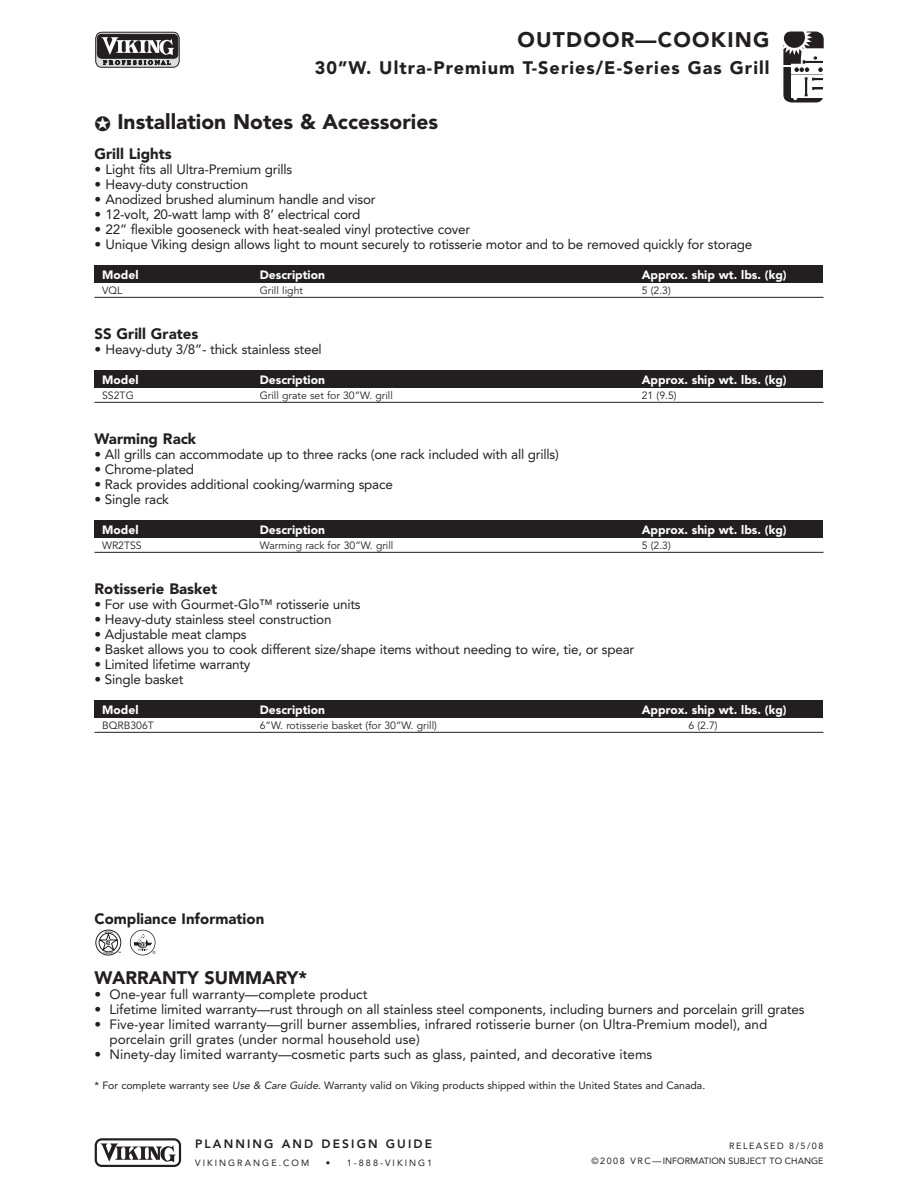
<style>
.page{position:relative;width:918px;height:1188px;background:#fff}
.page>*{position:absolute;margin:0;border:0;box-sizing:border-box;transform-origin:0 0}
.t1{font:900 21px "Avenir";color:#231f20}
.t2{font:900 21px "Avenir";letter-spacing:.06em;color:#231f20}
.t3{font:900 18px "Avenir";letter-spacing:.06em;color:#231f20}
.t4{font:900 18px "Avenir";color:#231f20}
.t5{font:900 15px "Avenir";color:#231f20}
.t6{font:13.5px/15px "Avenir";letter-spacing:-.015em;color:#231f20}
.t7{font:900 12px "Avenir";color:#fff}
.t8{font:800 12px "Avenir";letter-spacing:.175em;color:#231f20}
.t9{font:10.5px "Avenir";color:#231f20}
.t10{font:10.5px "Avenir";color:#231f20}
.t11{font:9px/15px "Avenir";color:#231f20;text-align:right}
.t12{font:9px "Avenir";letter-spacing:.23em;color:#231f20}
.s1{font-style:italic}
</style>
<div class="page">
<svg style="left:130px;top:930px;width:25px;height:25px"></svg>
<svg style="left:131px;top:930px;width:24px;height:25px"></svg>
<svg style="left:134px;top:932px;width:21px;height:22px"></svg>
<div style="left:96px;top:930px;width:25px;height:25px;border:1px solid #231f20;border-radius:50%"></div>
<svg style="left:98px;top:931px;width:23px;height:23px"></svg>
<div style="left:99px;top:933px;width:19px;height:19px;border:1px solid #231f20;border-radius:50%"></div>
<svg style="left:783px;top:31px;width:41px;height:71px"></svg>
<hr style="left:823px;top:58px;width:2px;height:35px;background:#fff">
<svg style="left:95px;top:1138px;width:86px;height:29px"></svg>
<svg style="left:95px;top:32px;width:85px;height:36px;background:#6f6c6d"></svg>
<div style="left:94px;top:266px;width:730px;height:17px;background:#231f20"></div>
<hr style="left:94px;top:297px;width:730px;height:1px;background:#231f20">
<div style="left:94px;top:371px;width:730px;height:17px;background:#231f20"></div>
<hr style="left:94px;top:402px;width:730px;height:1px;background:#231f20">
<div style="left:94px;top:521px;width:730px;height:17px;background:#231f20"></div>
<hr style="left:94px;top:552px;width:730px;height:1px;background:#231f20">
<div style="left:94px;top:701px;width:730px;height:17px;background:#231f20"></div>
<hr style="left:94px;top:732px;width:730px;height:1px;background:#231f20">
<h1 class="t2" style="left:517px;top:31px;width:254px">OUTDOOR—COOKING</h1>
<h2 class="t3" style="left:315px;top:60px;width:456px">30”W. Ultra-Premium T-Series/E-Series Gas Grill</h2>
<h1 class="t1" style="left:94px;top:113px;width:345px">✪ Installation Notes &amp; Accessories</h1>
<p class="t5" style="left:94px;top:148px;width:79px">Grill Lights</p>
<p class="t6" style="left:94px;top:163px;width:199px">• Light fits all Ultra-Premium grills</p>
<p class="t6" style="left:94px;top:178px;width:155px">• Heavy-duty construction</p>
<p class="t6" style="left:94px;top:193px;width:283px">• Anodized brushed aluminum handle and visor</p>
<p class="t6" style="left:95px;top:208px;width:267px">• 12-volt, 20-watt lamp with 8’ electrical cord</p>
<p class="t6" style="left:95px;top:223px;width:377px">• 22” flexible gooseneck with heat-sealed vinyl protective cover</p>
<p class="t6" style="left:95px;top:238px;width:660px">• Unique Viking design allows light to mount securely to rotisserie motor and to be removed quickly for storage</p>
<p class="t7" style="left:102px;top:269px;width:38px">Model</p>
<p class="t7" style="left:260px;top:269px;width:67px">Description</p>
<p class="t7" style="left:642px;top:269px;width:146px">Approx. ship wt. lbs. (kg)</p>
<p class="t9" style="left:102px;top:286px;width:22px">VQL</p>
<p class="t9" style="left:260px;top:286px;width:45px">Grill light</p>
<p class="t9" style="left:642px;top:286px;width:31px">5 (2.3)</p>
<p class="t5" style="left:94px;top:328px;width:105px">SS Grill Grates</p>
<p class="t6" style="left:94px;top:343px;width:229px">• Heavy-duty 3/8”- thick stainless steel</p>
<p class="t7" style="left:102px;top:374px;width:38px">Model</p>
<p class="t7" style="left:260px;top:374px;width:67px">Description</p>
<p class="t7" style="left:642px;top:374px;width:146px">Approx. ship wt. lbs. (kg)</p>
<p class="t9" style="left:102px;top:391px;width:33px">SS2TG</p>
<p class="t9" style="left:260px;top:391px;width:135px">Grill grate set for 30”W. grill</p>
<p class="t9" style="left:642px;top:391px;width:36px">21 (9.5)</p>
<p class="t5" style="left:94px;top:433px;width:103px">Warming Rack</p>
<p class="t6" style="left:94px;top:448px;width:466px">• All grills can accommodate up to three racks (one rack included with all grills)</p>
<p class="t6" style="left:95px;top:463px;width:101px">• Chrome-plated</p>
<p class="t6" style="left:95px;top:478px;width:300px">• Rack provides additional cooking/warming space</p>
<p class="t6" style="left:95px;top:493px;width:76px">• Single rack</p>
<p class="t7" style="left:102px;top:524px;width:38px">Model</p>
<p class="t7" style="left:260px;top:524px;width:67px">Description</p>
<p class="t7" style="left:642px;top:524px;width:146px">Approx. ship wt. lbs. (kg)</p>
<p class="t9" style="left:102px;top:541px;width:41px">WR2TSS</p>
<p class="t9" style="left:260px;top:541px;width:135px">Warming rack for 30”W. grill</p>
<p class="t9" style="left:642px;top:541px;width:31px">5 (2.3)</p>
<p class="t5" style="left:94px;top:583px;width:124px">Rotisserie Basket</p>
<p class="t6" style="left:94px;top:598px;width:268px">• For use with Gourmet-Glo™ rotisserie units</p>
<p class="t6" style="left:95px;top:613px;width:239px">• Heavy-duty stainless steel construction</p>
<p class="t6" style="left:95px;top:628px;width:153px">• Adjustable meat clamps</p>
<p class="t6" style="left:95px;top:643px;width:541px">• Basket allows you to cook different size/shape items without needing to wire, tie, or spear</p>
<p class="t6" style="left:94px;top:658px;width:158px">• Limited lifetime warranty</p>
<p class="t6" style="left:94px;top:673px;width:91px">• Single basket</p>
<p class="t7" style="left:102px;top:704px;width:38px">Model</p>
<p class="t7" style="left:260px;top:704px;width:67px">Description</p>
<p class="t7" style="left:642px;top:704px;width:146px">Approx. ship wt. lbs. (kg)</p>
<p class="t9" style="left:102px;top:721px;width:53px">BQRB306T</p>
<p class="t9" style="left:260px;top:721px;width:179px">6”W. rotisserie basket (for 30”W. grill)</p>
<p class="t9" style="left:688px;top:721px;width:31px">6 (2.7)</p>
<p class="t5" style="left:94px;top:913px;width:171px">Compliance Information</p>
<h2 class="t4" style="left:94px;top:970px;width:214px">WARRANTY SUMMARY*</h2>
<p class="t6" style="left:94px;top:988px;width:275px">• One-year full warranty—complete product</p>
<p class="t6" style="left:94px;top:1003px;width:712px">• Lifetime limited warranty—rust through on all stainless steel components, including burners and porcelain grill grates</p>
<p class="t6" style="left:109px;top:1018px;width:659px;text-indent:-15px">• Five-year limited warranty—grill burner assemblies, infrared rotisserie burner (on Ultra-Premium model), and porcelain grill grates (under normal household use)</p>
<p class="t6" style="left:94px;top:1048px;width:559px">• Ninety-day limited warranty—cosmetic parts such as glass, painted, and decorative items</p>
<p class="t10" style="left:94px;top:1081px;width:612px">* For complete warranty see <span class="s1">Use &amp; Care Guide</span>. Warranty valid on Viking products shipped within the United States and Canada.</p>
<p class="t8" style="left:195px;top:1139px;width:238px">PLANNING AND DESIGN GUIDE</p>
<p class="t12" style="left:195px;top:1159px;width:116px">VIKINGRANGE.COM</p>
<p class="t12" style="left:326px;top:1159px;width:108px">• 1-888-VIKING1</p>
<p class="t11" style="left:592px;top:1139px;width:233px">RELEASED 8/5/08<br>© 2 0 0 8 V R C — INFORMATION SUBJECT TO CHANGE</p>
</div>
